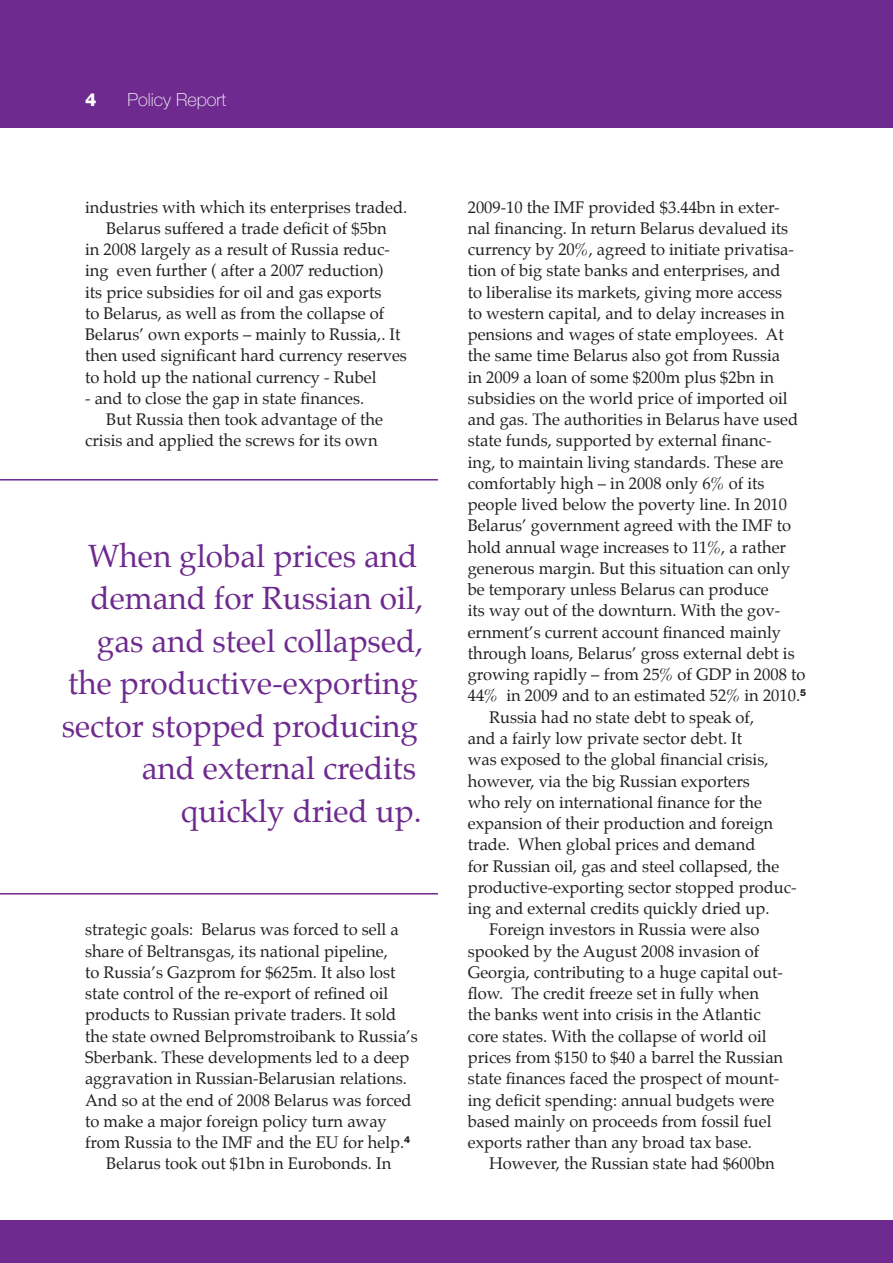
<style>
.page{position:relative;width:893px;height:1263px;background:#fff}
.page>*{position:absolute;margin:0;border:0;box-sizing:border-box;transform-origin:0 0}
.t1{font:31.5px/42.6px "Palatino";color:#6e2a8e;text-align:right}
.t2{font:100 18px "Helvetica Neue LT Std";color:#fff}
.t3{font:800 18px "Helvetica Neue LT Std";color:#fff}
.t4{font:16.5px "Palatino";color:#231f20}
</style>
<div class="page">
<div style="left:0;top:1220px;width:893px;height:43px;background:#6e2a8e"></div>
<div style="left:0;top:0;width:893px;height:128px;background:#6e2a8e"></div>
<hr style="left:0;top:479px;width:438px;height:1px;background:#6e2a8e">
<hr style="left:0;top:893px;width:438px;height:1px;background:#6e2a8e">
<p class="t3" style="left:85px;top:89px;width:13px">4</p>
<p class="t2" style="left:128px;top:90px;width:100px">Policy Report</p>
<p class="t4" style="left:85px;top:193px;width:324px">industries with which its enterprises traded.</p>
<p class="t4" style="left:106px;top:214px;width:282px">Belarus suffered a trade deficit of $5bn</p>
<p class="t4" style="left:85px;top:236px;width:306px">in 2008 largely as a result of Russia reduc-</p>
<p class="t4" style="left:85px;top:257px;width:300px">ing even further ( after a 2007 reduction)</p>
<p class="t4" style="left:85px;top:278px;width:298px">its price subsidies for oil and gas exports</p>
<p class="t4" style="left:85px;top:300px;width:301px">to Belarus, as well as from the collapse of</p>
<p class="t4" style="left:85px;top:321px;width:317px">Belarus’ own exports – mainly to Russia,. It</p>
<p class="t4" style="left:85px;top:342px;width:323px">then used significant hard currency reserves</p>
<p class="t4" style="left:85px;top:363px;width:293px">to hold up the national currency - Rubel</p>
<p class="t4" style="left:85px;top:385px;width:281px">- and to close the gap in state finances.</p>
<p class="t4" style="left:106px;top:406px;width:278px">But Russia then took advantage of the</p>
<p class="t4" style="left:85px;top:427px;width:294px">crisis and applied the screws for its own</p>
<h1 class="t1" style="left:62px;top:534px;width:363px">When global prices and demand for Russian oil, gas and steel collapsed, the productive-exporting sector stopped producing and external credits quickly dried up.</h1>
<p class="t4" style="left:85px;top:916px;width:315px">strategic goals: Belarus was forced to sell a</p>
<p class="t4" style="left:85px;top:937px;width:304px">share of Beltransgas, its national pipeline,</p>
<p class="t4" style="left:85px;top:958px;width:312px">to Russia’s Gazprom for $625m. It also lost</p>
<p class="t4" style="left:85px;top:980px;width:305px">state control of the re-export of refined oil</p>
<p class="t4" style="left:85px;top:1001px;width:313px">products to Russian private traders. It sold</p>
<p class="t4" style="left:85px;top:1022px;width:334px">the state owned Belpromstroibank to Russia’s</p>
<p class="t4" style="left:85px;top:1044px;width:326px">Sberbank. These developments led to a deep</p>
<p class="t4" style="left:85px;top:1065px;width:323px">aggravation in Russian-Belarusian relations.</p>
<p class="t4" style="left:85px;top:1086px;width:328px">And so at the end of 2008 Belarus was forced</p>
<p class="t4" style="left:85px;top:1107px;width:303px">to make a major foreign policy turn away</p>
<p class="t4" style="left:85px;top:1129px;width:327px">from Russia to the IMF and the EU for help.<sup>4</sup></p>
<p class="t4" style="left:106px;top:1150px;width:287px">Belarus took out $1bn in Eurobonds. In</p>
<p class="t4" style="left:468px;top:193px;width:313px">2009-10 the IMF provided $3.44bn in exter-</p>
<p class="t4" style="left:468px;top:215px;width:322px">nal financing. In return Belarus devalued its</p>
<p class="t4" style="left:468px;top:236px;width:328px">currency by 20%, agreed to initiate privatisa-</p>
<p class="t4" style="left:468px;top:257px;width:314px">tion of big state banks and enterprises, and</p>
<p class="t4" style="left:468px;top:278px;width:316px">to liberalise its markets, giving more access</p>
<p class="t4" style="left:468px;top:300px;width:319px">to western capital, and to delay increases in</p>
<p class="t4" style="left:468px;top:321px;width:318px">pensions and wages of state employees. At</p>
<p class="t4" style="left:468px;top:342px;width:314px">the same time Belarus also got from Russia</p>
<p class="t4" style="left:468px;top:363px;width:308px">in 2009 a loan of some $200m plus $2bn in</p>
<p class="t4" style="left:468px;top:385px;width:321px">subsidies on the world price of imported oil</p>
<p class="t4" style="left:468px;top:406px;width:332px">and gas. The authorities in Belarus have used</p>
<p class="t4" style="left:468px;top:427px;width:305px">state funds, supported by external financ-</p>
<p class="t4" style="left:468px;top:448px;width:317px">ing, to maintain living standards. These are</p>
<p class="t4" style="left:468px;top:470px;width:298px">comfortably high – in 2008 only 6% of its</p>
<p class="t4" style="left:468px;top:491px;width:321px">people lived below the poverty line. In 2010</p>
<p class="t4" style="left:468px;top:512px;width:325px">Belarus’ government agreed with the IMF to</p>
<p class="t4" style="left:468px;top:533px;width:320px">hold annual wage increases to 11%, a rather</p>
<p class="t4" style="left:468px;top:555px;width:324px">generous margin. But this situation can only</p>
<p class="t4" style="left:468px;top:576px;width:303px">be temporary unless Belarus can produce</p>
<p class="t4" style="left:468px;top:597px;width:314px">its way out of the downturn. With the gov-</p>
<p class="t4" style="left:468px;top:618px;width:315px">ernment’s current account financed mainly</p>
<p class="t4" style="left:468px;top:640px;width:328px">through loans, Belarus’ gross external debt is</p>
<p class="t4" style="left:468px;top:661px;width:339px">growing rapidly – from 25% of GDP in 2008 to</p>
<p class="t4" style="left:468px;top:682px;width:340px">44% in 2009 and to an estimated 52% in 2010.<sup>5</sup></p>
<p class="t4" style="left:489px;top:703px;width:267px">Russia had no state debt to speak of,</p>
<p class="t4" style="left:468px;top:725px;width:276px">and a fairly low private sector debt. It</p>
<p class="t4" style="left:468px;top:746px;width:302px">was exposed to the global financial crisis,</p>
<p class="t4" style="left:468px;top:767px;width:284px">however, via the big Russian exporters</p>
<p class="t4" style="left:468px;top:788px;width:296px">who rely on international finance for the</p>
<p class="t4" style="left:468px;top:810px;width:307px">expansion of their production and foreign</p>
<p class="t4" style="left:468px;top:831px;width:289px">trade. When global prices and demand</p>
<p class="t4" style="left:468px;top:852px;width:313px">for Russian oil, gas and steel collapsed, the</p>
<p class="t4" style="left:468px;top:873px;width:330px">productive-exporting sector stopped produc-</p>
<p class="t4" style="left:468px;top:895px;width:303px">ing and external credits quickly dried up.</p>
<p class="t4" style="left:489px;top:916px;width:272px">Foreign investors in Russia were also</p>
<p class="t4" style="left:468px;top:937px;width:293px">spooked by the August 2008 invasion of</p>
<p class="t4" style="left:468px;top:958px;width:317px">Georgia, contributing to a huge capital out-</p>
<p class="t4" style="left:468px;top:980px;width:293px">flow. The credit freeze set in fully when</p>
<p class="t4" style="left:468px;top:1001px;width:294px">the banks went into crisis in the Atlantic</p>
<p class="t4" style="left:468px;top:1022px;width:300px">core states. With the collapse of world oil</p>
<p class="t4" style="left:468px;top:1044px;width:317px">prices from $150 to $40 a barrel the Russian</p>
<p class="t4" style="left:468px;top:1065px;width:313px">state finances faced the prospect of mount-</p>
<p class="t4" style="left:468px;top:1086px;width:308px">ing deficit spending: annual budgets were</p>
<p class="t4" style="left:468px;top:1107px;width:305px">based mainly on proceeds from fossil fuel</p>
<p class="t4" style="left:468px;top:1129px;width:286px">exports rather than any broad tax base.</p>
<p class="t4" style="left:489px;top:1150px;width:287px">However, the Russian state had $600bn</p>
</div>
